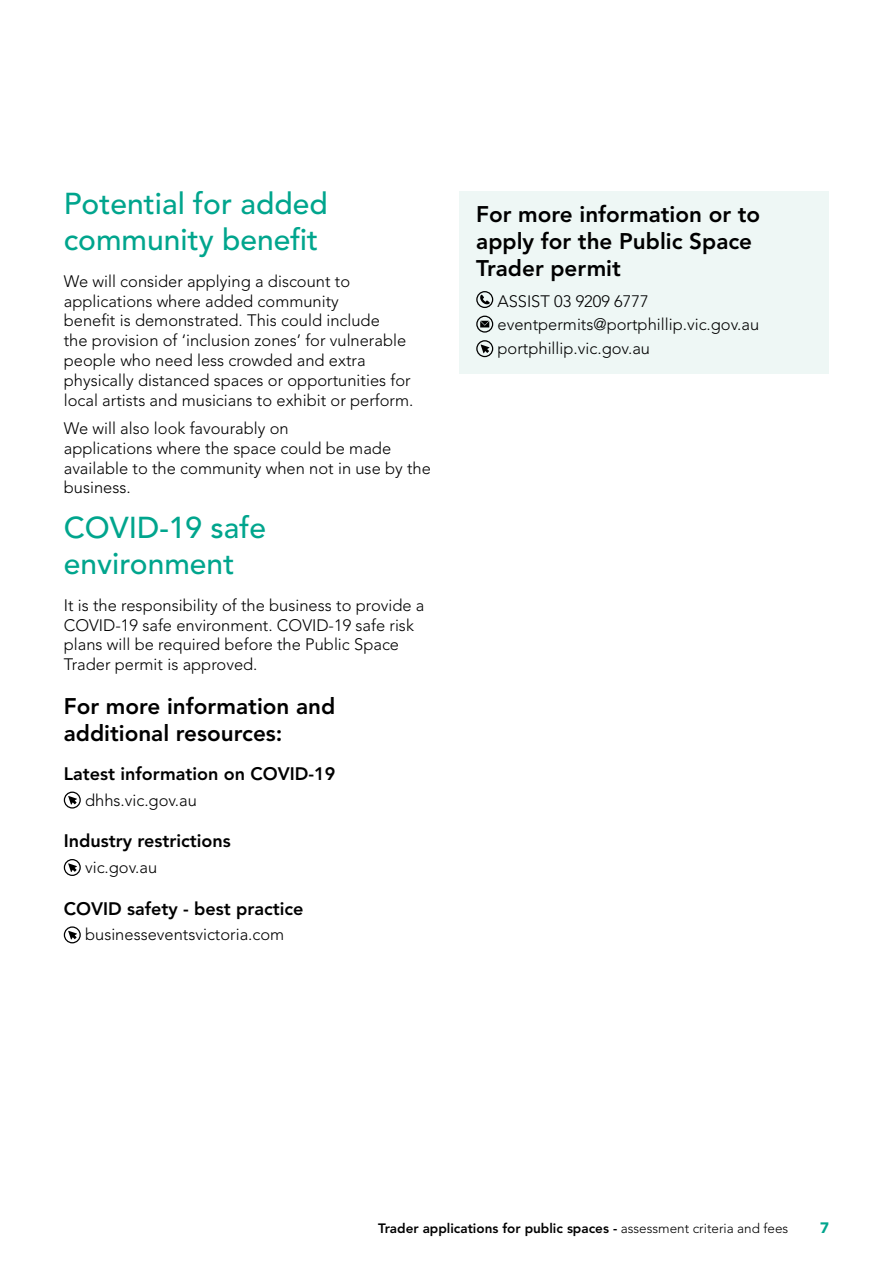
<style>
.page{position:relative;width:893px;height:1263px;background:#fff}
.page>*{position:absolute;margin:0;border:0;box-sizing:border-box;transform-origin:0 0}
.t1{font:500 30px/36px "Avenir LT Std";color:#00a58d}
.t2{font:800 22.5px/27px "Avenir LT Std";color:#000}
.t3{font:800 18px "Avenir LT Std";color:#000}
.t4{font:300 16.5px/19.8px "Avenir LT Std";color:#000}
.t5{font:900 15px "Avenir LT Std";color:#00a58d}
.t6{font:800 13.5px "Avenir LT Std";color:#000}
.s1{font-weight:300}
</style>
<div class="page">
<svg style="left:64px;top:791px;width:17px;height:17px"></svg>
<svg style="left:64px;top:859px;width:17px;height:17px"></svg>
<svg style="left:64px;top:926px;width:17px;height:17px"></svg>
<div style="left:459px;top:191px;width:370px;height:183px;background:#eef7f5"></div>
<svg style="left:476px;top:291px;width:17px;height:17px"></svg>
<svg style="left:476px;top:316px;width:17px;height:17px"></svg>
<svg style="left:476px;top:340px;width:17px;height:17px"></svg>
<h1 class="t1" style="left:64px;top:186px;width:265px">Potential for added community benefit</h1>
<p class="t4" style="left:64px;top:271px;width:351px">We will consider applying a discount to applications where added community<br>benefit is demonstrated. This could include<br>the provision of ‘inclusion zones’ for vulnerable people who need less crowded and extra physically distanced spaces or opportunities for local artists and musicians to exhibit or perform.</p>
<p class="t4" style="left:64px;top:418px;width:369px">We will also look favourably on<br>applications where the space could be made available to the community when not in use by the business.</p>
<h1 class="t1" style="left:64px;top:510px;width:204px">COVID-19 safe environment</h1>
<p class="t4" style="left:64px;top:595px;width:362px">It is the responsibility of the business to provide a COVID-19 safe environment. COVID-19 safe risk plans will be required before the Public Space Trader permit is approved.</p>
<h2 class="t2" style="left:64px;top:693px;width:273px">For more information and additional resources:</h2>
<p class="t3" style="left:64px;top:763px;width:273px">Latest information on COVID-19</p>
<p class="t4" style="left:85px;top:790px;width:113px">dhhs.vic.gov.au</p>
<p class="t3" style="left:64px;top:830px;width:169px">Industry restrictions</p>
<p class="t4" style="left:85px;top:857px;width:74px">vic.gov.au</p>
<p class="t3" style="left:64px;top:898px;width:241px">COVID safety - best practice</p>
<p class="t4" style="left:85px;top:925px;width:201px">businesseventsvictoria.com</p>
<h2 class="t2" style="left:476px;top:201px;width:286px">For more information or to apply for the Public Space<br>Trader permit</h2>
<p class="t4" style="left:497px;top:289px;width:263px;line-height:23.1px">ASSIST 03 9209 6777 eventpermits@portphillip.vic.gov.au</p>
<p class="t4" style="left:498px;top:339px;width:154px">portphillip.vic.gov.au</p>
<p class="t6" style="left:378px;top:1220px;width:412px">Trader applications for public spaces - <span class="s1">assessment criteria and fees</span></p>
<p class="t5" style="left:820px;top:1219px;width:10px">7</p>
</div>
